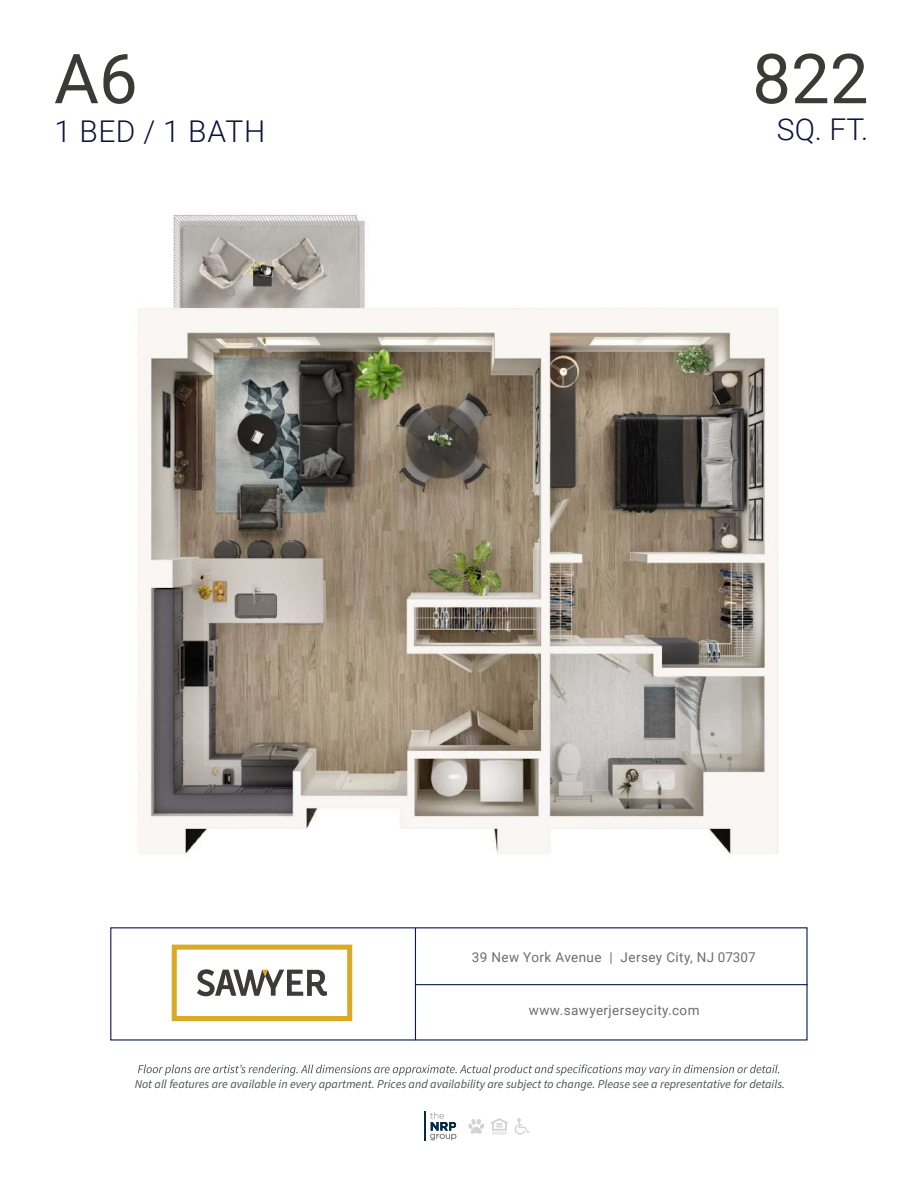
<style>
.page{position:relative;width:918px;height:1188px;background:#fff}
.page>*{position:absolute;margin:0;border:0;box-sizing:border-box;transform-origin:0 0}
.t1{font:69px "Roboto";color:#3c3a34}
.t2{font:300 30px "Roboto";letter-spacing:.015em;color:#0b143b}
.t3{font:13.5px "Roboto";letter-spacing:.03em;color:#6c6d70}
.t4{font:italic 12px "Source Sans Pro";color:#4b5056}
</style>
<div class="page">
<svg style="left:138px;top:1064px;width:641px;height:12px"></svg>
<hr style="left:415px;top:928px;width:1px;height:112px;background:#071d49">
<hr style="left:415px;top:984px;width:393px;height:1px;background:#071d49">
<svg style="left:491px;top:1118px;width:17px;height:17px"></svg>
<svg style="left:515px;top:1118px;width:15px;height:17px"></svg>
<svg style="left:468px;top:1119px;width:16px;height:15px"></svg>
<hr style="left:424px;top:1111px;width:2px;height:30px;background:#052a48">
<svg style="left:430px;top:1112px;width:26px;height:28px"></svg>
<svg style="left:172px;top:945px;width:180px;height:76px"></svg>
<img style="left:138px;top:214px;width:641px;height:640px">
<h1 class="t1" style="left:54px;top:30px;width:85px">A6</h1>
<h1 class="t1" style="left:752px;top:30px;width:118px">822</h1>
<h2 class="t2" style="left:55px;top:110px;width:213px">1 BED / 1 BATH</h2>
<h2 class="t2" style="left:777px;top:108px;width:93px">SQ. FT.</h2>
<p class="t3" style="left:472px;top:948px;width:285px">39 New York Avenue | Jersey City, NJ 07307</p>
<p class="t3" style="left:529px;top:1001px;width:172px">www.sawyerjerseycity.com</p>
<p class="t4" style="left:135px;top:1076px;width:652px">Not all features are available in every apartment. Prices and availability are subject to change. Please see a representative for details.</p>
</div>
